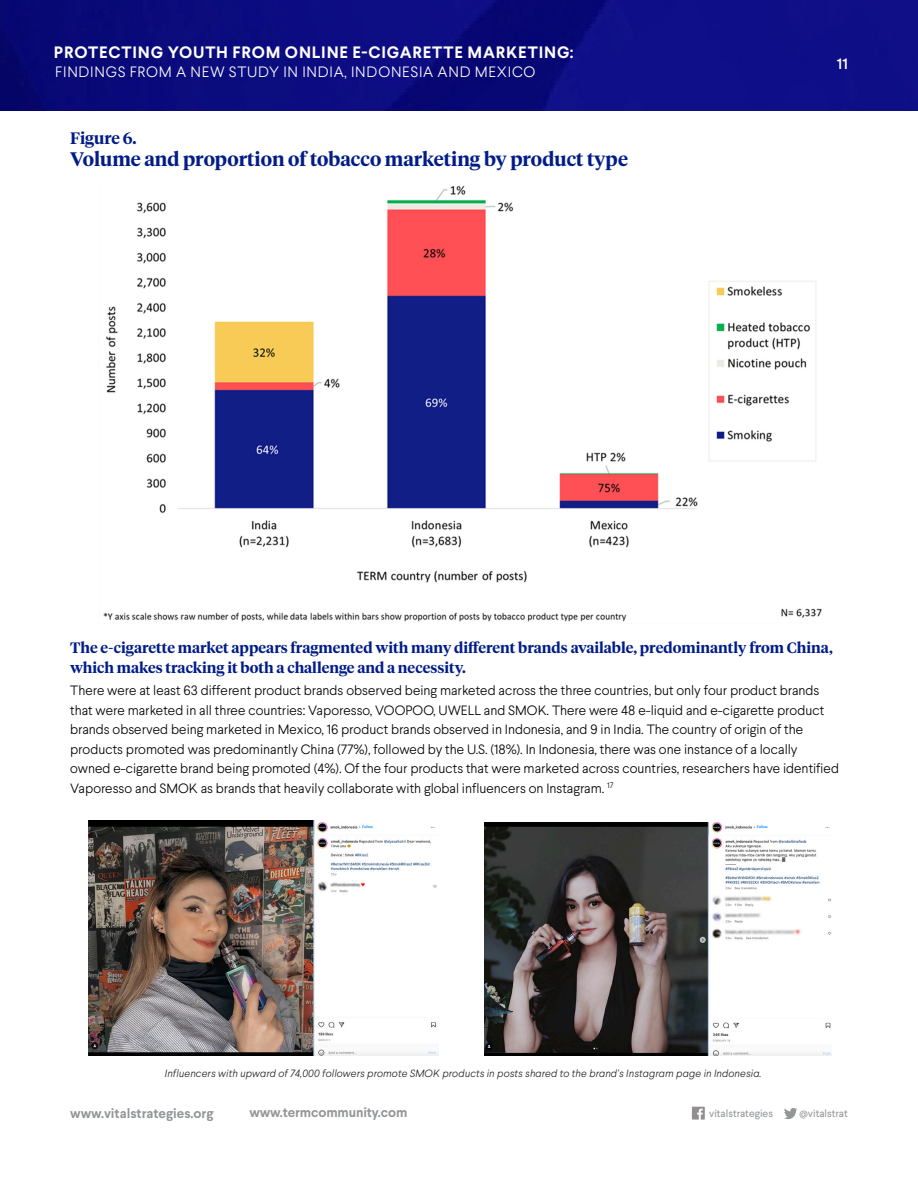
<style>
.page{position:relative;width:918px;height:1188px;background:#fff}
.page>*{position:absolute;margin:0;border:0;box-sizing:border-box;transform-origin:0 0}
.t1{font:600 19.5px "Tiempos Headline";color:#001c88}
.t2{font:700 16.5px "Larsseit";letter-spacing:.05em;color:#fff}
.t3{font:600 16.5px "Tiempos Headline";color:#001c88}
.t4{font:600 15px/19.5px "Tiempos Headline";color:#001c88}
.t5{font:300 15px "Larsseit";letter-spacing:.05em;color:#fff}
.t6{font:500 15px "Larsseit";color:#fff}
.t7{font:300 13.5px/19.5px "Larsseit";color:#000}
.T1_Number{font:700 13.5px "Larsseit";letter-spacing:-.005em;color:#939598}
.t8{font:italic 300 10.5px "Larsseit";letter-spacing:.01em;color:#231f20}
.t9{font:10.5px "Larsseit";color:#939598}
</style>
<div class="page">
<img style="left:0;top:0;width:918px;height:110px">
<svg style="left:692px;top:1107px;width:13px;height:13px"></svg>
<svg style="left:784px;top:1108px;width:13px;height:11px"></svg>
<img style="left:103px;top:185px;width:719px;height:437px">
<img style="left:89px;top:821px;width:349px;height:235px">
<img style="left:485px;top:822px;width:347px;height:233px">
<p class="t2" style="left:54px;top:41px;width:521px">PROTECTING YOUTH FROM ONLINE E-CIGARETTE MARKETING:</p>
<p class="t5" style="left:55px;top:62px;width:482px">FINDINGS FROM A NEW STUDY IN INDIA, INDONESIA AND MEXICO</p>
<h3 class="t3" style="left:70px;top:127px;width:68px">Figure 6.</h3>
<h3 class="t1" style="left:70px;top:146px;width:559px">Volume and proportion of tobacco marketing by product type</h3>
<h1 class="t6" style="left:837px;top:54px;width:13px">11</h1>
<h3 class="t4" style="left:70px;top:637px;width:764px">The e-cigarette market appears fragmented with many different brands available, predominantly from China, which makes tracking it both a challenge and a necessity.</h3>
<h3 class="t7" style="left:70px;top:681px;width:770px">There were at least 63 different product brands observed being marketed across the three countries, but only four product brands that were marketed in all three countries: Vaporesso, VOOPOO, UWELL and SMOK. There were 48 e-liquid and e-cigarette product brands observed being marketed in Mexico, 16 product brands observed in Indonesia, and 9 in India. The country of origin of the products promoted was predominantly China (77%), followed by the U.S. (18%). In Indonesia, there was one instance of a locally owned e-cigarette brand being promoted (4%). Of the four products that were marketed across countries, researchers have identified Vaporesso and SMOK as brands that heavily collaborate with global influencers on Instagram. <sup>17</sup></h3>
<h3 class="t8" style="left:165px;top:1067px;width:598px">Influencers with upward of 74,000 followers promote SMOK products in posts shared to the brand’s Instagram page in Indonesia.</h3>
<p class="T1_Number" style="left:70px;top:1104px;width:145px">www.vitalstrategies.org</p>
<p class="T1_Number" style="left:249px;top:1104px;width:160px">www.termcommunity.com</p>
<p class="t9" style="left:709px;top:1106px;width:65px">vitalstrategies</p>
<p class="t9" style="left:799px;top:1106px;width:50px">@vitalstrat</p>
</div>
